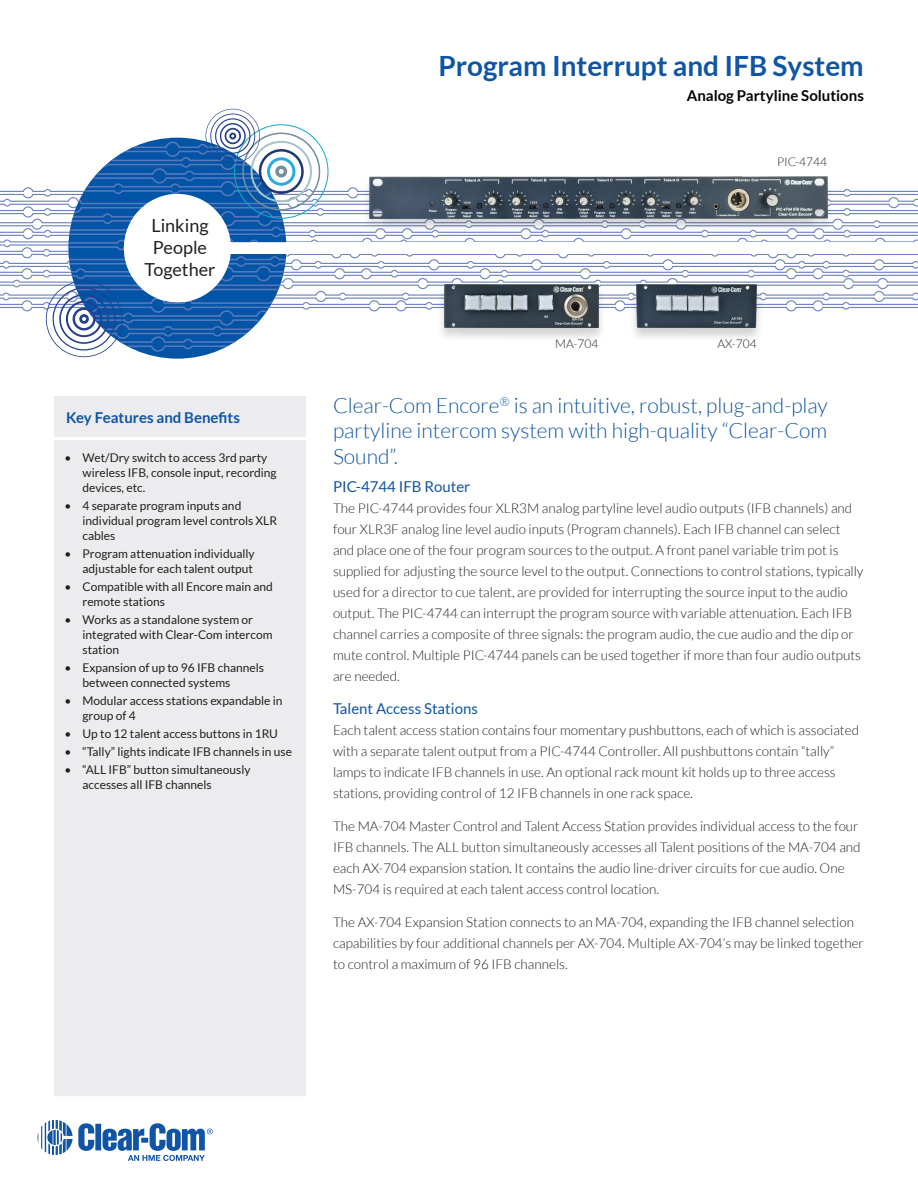
<style>
.page{position:relative;width:918px;height:1188px;background:#fff}
.page>*{position:absolute;margin:0;border:0;box-sizing:border-box;transform-origin:0 0}
.t1{font:700 27.9px "Lato";color:#1055a5}
.t2{font:300 21px/25.5px "Lato";color:#1055a5}
.t3{font:18px/21.6px "Lato";color:#231f20;text-align:center}
.t4{font:15px "Lato";color:#1055a5}
.t5{font:700 15px "Lato";color:#040503}
.t6{font:700 15px "Lato";color:#1055a5}
.t7{font:300 13.5px/21px "Lato";color:#231f20}
.t8{font:12px/15px "Lato";color:#231f20}
.t9{font:300 12px "Lato";color:#231f20}
</style>
<div class="page">
<svg style="left:37px;top:1120px;width:176px;height:41px"></svg>
<div style="left:54px;top:396px;width:252px;height:700px;background:#ececee"></div>
<hr style="left:54px;top:437px;width:252px;height:3px;background:#fff">
<svg style="left:0;top:109px;width:918px;height:248px"></svg>
<div style="left:362px;top:176px;width:473px;height:57px;background:#231f20;opacity:.2"></div>
<img style="left:370px;top:176px;width:457px;height:42px">
<div style="left:436px;top:284px;width:170px;height:59px;background:#231f20;opacity:.2"></div>
<img style="left:444px;top:285px;width:154px;height:43px">
<div style="left:629px;top:284px;width:136px;height:59px;background:#231f20;opacity:.2"></div>
<img style="left:636px;top:285px;width:121px;height:43px">
<p class="t3" style="left:145px;top:215px;width:72px">Linking<br>People<br>Together</p>
<p class="t6" style="left:66px;top:409px;width:176px">Key Features and Benefits</p>
<p class="t8" style="left:82px;top:450px;width:196px;text-indent:-18px">• Wet/Dry switch to access 3rd party wireless IFB, console input, recording devices, etc.</p>
<p class="t8" style="left:82px;top:498px;width:196px;text-indent:-18px">• 4 separate program inputs and individual program level controls XLR cables</p>
<p class="t8" style="left:64px;top:546px;width:192px;text-align:right">• Program attenuation individually adjustable for each talent output</p>
<p class="t8" style="left:82px;top:579px;width:192px;text-indent:-18px">• Compatible with all Encore main and remote stations</p>
<p class="t8" style="left:82px;top:612px;width:192px;text-indent:-18px">• Works as a standalone system or integrated with Clear-Com intercom station</p>
<p class="t8" style="left:82px;top:660px;width:183px;text-indent:-18px">• Expansion of up to 96 IFB channels between connected systems</p>
<p class="t8" style="left:82px;top:693px;width:202px;text-indent:-18px">• Modular access stations expandable in group of 4</p>
<p class="t8" style="left:64px;top:726px;width:215px">• Up to 12 talent access buttons in 1RU</p>
<p class="t8" style="left:64px;top:744px;width:229px">• “Tally” lights indicate IFB channels in use</p>
<p class="t8" style="left:82px;top:762px;width:170px;text-indent:-18px">• “ALL IFB” button simultaneously accesses all IFB channels</p>
<h1 class="t1" style="left:438px;top:50px;width:427px">Program Interrupt and IFB System</h1>
<p class="t5" style="left:687px;top:87px;width:179px">Analog Partyline Solutions</p>
<p class="t9" style="left:777px;top:155px;width:52px">PIC-4744</p>
<p class="t9" style="left:555px;top:337px;width:45px">MA-704</p>
<p class="t9" style="left:717px;top:337px;width:41px">AX-704</p>
<p class="t2" style="left:333px;top:393px;width:496px">Clear-Com Encore<sup>®</sup> is an intuitive, robust, plug-and-play</p>
<p class="t2" style="left:333px;top:418px;width:496px">partyline intercom system with high-quality “Clear-Com<br>Sound”.</p>
<p class="t4" style="left:333px;top:479px;width:139px">PIC-4744 IFB Router</p>
<p class="t7" style="left:333px;top:498px;width:532px">The PIC-4744 provides four XLR3M analog partyline level audio outputs (IFB channels) and four XLR3F analog line level audio inputs (Program channels). Each IFB channel can select and place one of the four program sources to the output. A front panel variable trim pot is supplied for adjusting the source level to the output. Connections to control stations, typically used for a director to cue talent, are provided for interrupting the source input to the audio output. The PIC-4744 can interrupt the program source with variable attenuation. Each IFB</p>
<p class="t7" style="left:333px;top:624px;width:530px">channel carries a composite of three signals: the program audio, the cue audio and the dip or mute control. Multiple PIC-4744 panels can be used together if more than four audio outputs are needed.</p>
<p class="t4" style="left:333px;top:701px;width:146px">Talent Access Stations</p>
<p class="t7" style="left:333px;top:720px;width:528px">Each talent access station contains four momentary pushbuttons, each of which is associated with a separate talent output from a PIC-4744 Controller. All pushbuttons contain “tally” lamps to indicate IFB channels in use. An optional rack mount kit holds up to three access stations, providing control of 12 IFB channels in one rack space.</p>
<p class="t7" style="left:333px;top:816px;width:529px">The MA-704 Master Control and Talent Access Station provides individual access to the four IFB channels. The ALL button simultaneously accesses all Talent positions of the MA-704 and each AX-704 expansion station. It contains the audio line-driver circuits for cue audio. One MS-704 is required at each talent access control location.</p>
<p class="t7" style="left:333px;top:912px;width:532px">The AX-704 Expansion Station connects to an MA-704, expanding the IFB channel selection capabilities by four additional channels per AX-704. Multiple AX-704’s may be linked together to control a maximum of 96 IFB channels.</p>
</div>
